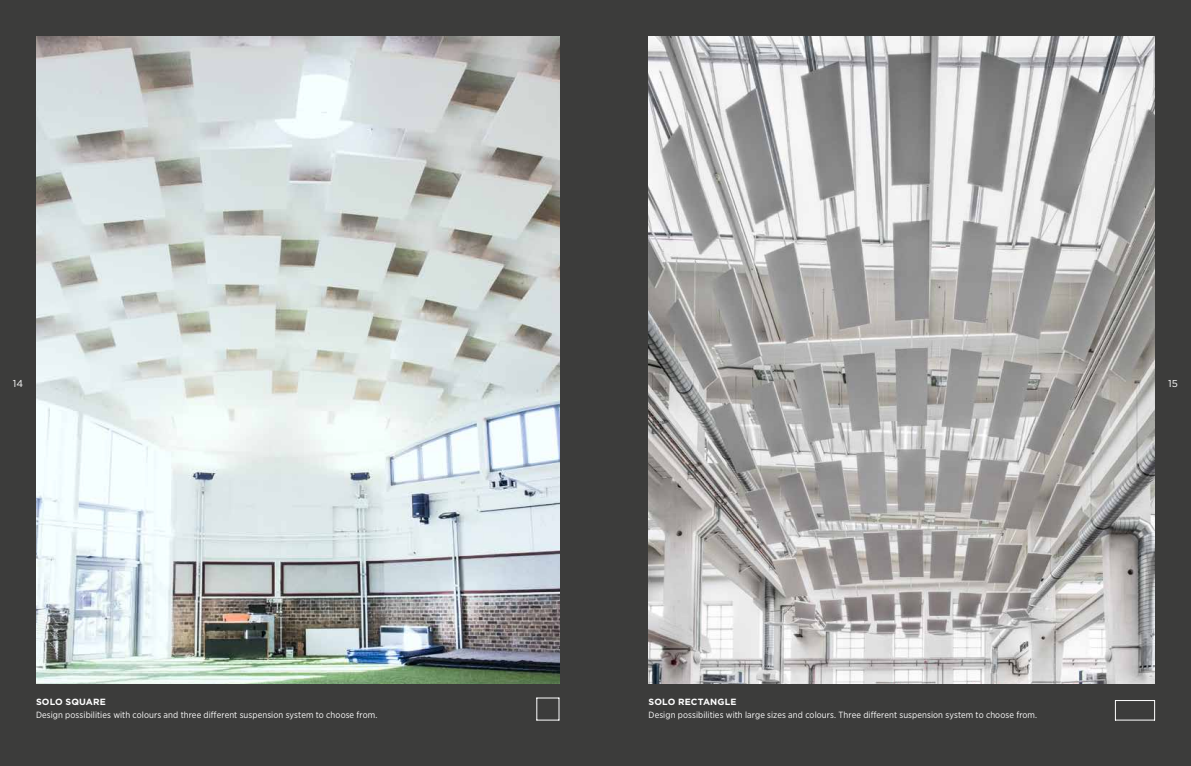
<style>
.page{position:relative;width:1191px;height:766px;background:#fff}
.page>*{position:absolute;margin:0;border:0;box-sizing:border-box;transform-origin:0 0}
.t1{font:10px "Gotham";color:#fff}
.t2{font:9px "Gotham Narrow";letter-spacing:.01em;color:#fff}
.t3{font:700 9px "Gotham";letter-spacing:.015em;color:#fff}
</style>
<div class="page">
<div style="left:0;top:0;width:1191px;height:765px;background:#3c3c3b"></div>
<img style="left:36px;top:36px;width:523px;height:647px">
<img style="left:648px;top:36px;width:507px;height:647px">
<svg style="left:536px;top:697px;width:23px;height:23px"></svg>
<svg style="left:1154px;top:700px;width:1px;height:19px"></svg>
<hr style="left:1115px;top:719px;width:39px;height:1px;background:#fff">
<svg style="left:1115px;top:701px;width:1px;height:18px"></svg>
<hr style="left:1115px;top:700px;width:39px;height:1px;background:#fff">
<p class="t1" style="left:13px;top:376px;width:12px">14</p>
<p class="t1" style="left:1168px;top:376px;width:11px">15</p>
<p class="t3" style="left:36px;top:695px;width:71px">SOLO SQUARE</p>
<p class="t2" style="left:36px;top:709px;width:343px">Design possibilities with colours and three different suspension system to choose from.</p>
<p class="t3" style="left:648px;top:695px;width:90px">SOLO RECTANGLE</p>
<p class="t2" style="left:648px;top:709px;width:390px">Design possibilities with large sizes and colours. Three different suspension system to choose from.</p>
</div>
